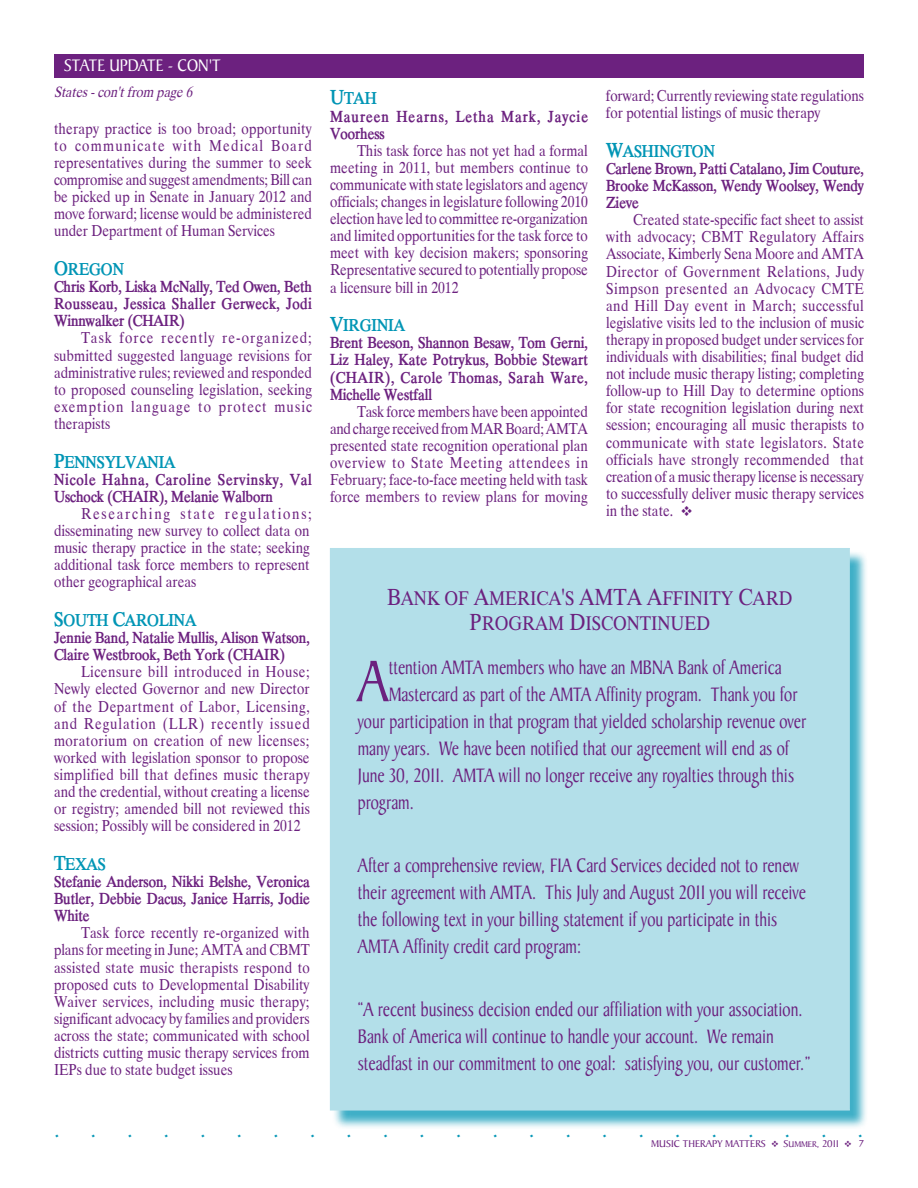
<style>
.page{position:relative;width:918px;height:1188px;background:#fff}
.page>*{position:absolute;margin:0;border:0;box-sizing:border-box;transform-origin:0 0}
.t1{font:63.3px "Baker Signet";color:#6c217f;scale:.8 1}
.t2{font:24px "Baker Signet";color:#0095b5}
.t3{font:21px/27px "Baker Signet";color:#6c217f;scale:.8 1}
.t4{font:18px "Baker Signet";color:#fff;scale:.9 1}
.t5{font:17.85px/25.2px "Duke Normal SC850";color:#6c217f}
.t6{font:15.3px "Duke Bold SC850";color:#0095b5}
.t7{font:14.25px/17.1px "Duke Normal";color:#6c217f;text-align:justify}
.t8{font:700 14.25px/17.1px "Duke";color:#6c217f;text-align:justify}
.t9{font:700 14.25px/17.1px "Duke";letter-spacing:.055em;color:#6c217f}
.t10{font:700 14.25px/17.1px "Duke";letter-spacing:.07em;color:#6c217f}
.t11{font:italic 13.5px "Duke";color:#6c217f}
.t12{font:10.5px "Baker Signet SC850";color:#6c217f}
.s1{font-size:18px}
.s2{font-family:"Monotype Sorts"}
.s3{font-size:21px}
.s4{font-family:"Monotype Sorts SC850";font-size:9px}
.s5{font-size:8.85px}
</style>
<div class="page">
<div style="left:54px;top:54px;width:810px;height:24px;background:#6c217f"></div>
<div style="left:332px;top:550px;width:536px;height:579px;background:#0095b5;opacity:.75"></div>
<div style="left:330px;top:548px;width:519px;height:562px;background:#b3dfe9"></div>
<p class="t4" style="left:64px;top:56px;width:19px">State</p>
<p class="t4" style="left:109px;top:56px;width:121px">update - con't</p>
<p class="t11" style="left:54px;top:80px;width:140px">States - con't from page 6</p>
<p class="t7" style="left:54px;top:118px;width:260px">therapy practice is too broad; opportunity to communicate with Medical Board representatives during the summer to seek compromise and suggest amendments; Bill can be picked up in Senate in January 2012 and move forward; license would be administered under Department of Human Services</p>
<p class="t6" style="left:54px;top:261px;width:71px"><span class="s1">O</span>REGON</p>
<p class="t8" style="left:54px;top:279px;width:259px">Chris Korb, Liska McNally, Ted Owen, Beth Rousseau, Jessica Shaller Gerweck, Jodi Winnwalker (CHAIR)</p>
<p class="t7" style="left:54px;top:328px;width:260px;text-indent:27px">Task force recently re-organized; submitted suggested language revisions for administrative rules; reviewed and responded to proposed counseling legislation, seeking exemption language to protect music therapists</p>
<p class="t6" style="left:54px;top:453px;width:123px"><span class="s1">P</span>ENNSYLVANIA</p>
<p class="t9" style="left:54px;top:471px;width:259px">Nicole Hahna, Caroline Servinsky, Val<br>Uschock (CHAIR), Melanie Walborn</p>
<p class="t7" style="left:54px;top:503px;width:259px;text-align:left;text-indent:27px">Researching state regulations; disseminating new survey to collect data on music therapy practice in the state; seeking additional task force members to represent other geographical areas</p>
<p class="t6" style="left:54px;top:612px;width:144px"><span class="s1">S</span>OUTH <span class="s1">C</span>AROLINA</p>
<p class="t8" style="left:54px;top:630px;width:257px">Jennie Band, Natalie Mullis, Alison Watson,<br>Claire Westbrook, Beth York (CHAIR)</p>
<p class="t7" style="left:54px;top:662px;width:257px;text-indent:27px">Licensure bill introduced in House; Newly elected Governor and new Director of the Department of Labor, Licensing, and Regulation (LLR) recently issued moratorium on creation of new licenses; worked with legislation sponsor to propose simplified bill that defines music therapy and the credential, without creating a license or registry; amended bill not reviewed this session; Possibly will be considered in 2012</p>
<p class="t6" style="left:54px;top:856px;width:53px"><span class="s1">T</span>EXAS</p>
<p class="t8" style="left:54px;top:874px;width:257px">Stefanie Anderson, Nikki Belshe, Veronica Butler, Debbie Dacus, Janice Harris, Jodie White</p>
<p class="t7" style="left:54px;top:923px;width:257px;text-indent:27px">Task force recently re-organized with plans for meeting in June; AMTA and CBMT assisted state music therapists respond to proposed cuts to Developmental Disability Waiver services, including music therapy; significant advocacy by families and providers across the state; communicated with school districts cutting music therapy services from IEPs due to state budget issues</p>
<p class="t6" style="left:330px;top:90px;width:48px"><span class="s1">U</span>TAH</p>
<p class="t10" style="left:330px;top:108px;width:260px">Maureen Hearns, Letha Mark, Jaycie<br>Voorhess</p>
<p class="t7" style="left:330px;top:140px;width:260px;text-indent:27px">This task force has not yet had a formal meeting in 2011, but members continue to communicate with state legislators and agency officials; changes in legislature following 2010 election have led to committee re-organization and limited opportunities for the task force to meet with key decision makers; sponsoring Representative secured to potentially propose a licensure bill in 2012</p>
<p class="t6" style="left:330px;top:317px;width:77px"><span class="s1">V</span>IRGINIA</p>
<p class="t8" style="left:330px;top:335px;width:259px">Brent Beeson, Shannon Besaw, Tom Gerni, Liz Haley, Kate Potrykus, Bobbie Stewart (CHAIR), Carole Thomas, Sarah Ware, Michelle Westfall</p>
<p class="t7" style="left:330px;top:401px;width:260px;text-indent:27px">Task force members have been appointed and charge received from MAR Board; AMTA presented state recognition operational plan overview to State Meeting attendees in February; face-to-face meeting held with task force members to review plans for moving</p>
<p class="t7" style="left:606px;top:85px;width:260px">forward; Currently reviewing state regulations for potential listings of music therapy</p>
<p class="t6" style="left:606px;top:143px;width:110px"><span class="s1">W</span>ASHINGTON</p>
<p class="t8" style="left:606px;top:160px;width:259px">Carlene Brown, Patti Catalano, Jim Couture, Brooke McKasson, Wendy Woolsey, Wendy Zieve</p>
<p class="t7" style="left:606px;top:210px;width:260px;text-indent:27px">Created state-specific fact sheet to assist with advocacy; CBMT Regulatory Affairs Associate, Kimberly Sena Moore and AMTA Director of Government Relations, Judy Simpson presented an Advocacy CMTE and Hill Day event in March; successful legislative visits led to the inclusion of music therapy in proposed budget under services for individuals with disabilities; final budget did not include music therapy listing; completing follow-up to Hill Day to determine options for state recognition legislation during next session; encouraging all music therapists to communicate with state legislators. State officials have strongly recommended that creation of a music therapy license is necessary to successfully deliver music therapy services in the state. <span class="s2">v</span></p>
<p class="t5" style="left:387px;top:583px;width:209px"><span class="s3">B</span>ANK OF <span class="s3">A</span>MERICA<span class="s3">'</span>S <span class="s3">AMTA</span></p>
<p class="t5" style="left:470px;top:583px;width:324px;text-indent:177px"><span class="s3">A</span>FFINITY <span class="s3">C</span>ARD<br><span class="s3">P</span>ROGRAM <span class="s3">D</span>ISCONTINUED</p>
<h1 class="t1" style="left:358px;top:647px;width:40px">A</h1>
<h3 class="t3" style="left:389px;top:655px;width:493px">ttention AMTA members who have an MBNA Bank of America</h3>
<h3 class="t3" style="left:389px;top:682px;width:513px">Mastercard as part of the AMTA Affinity program. Thank you for</h3>
<h3 class="t3" style="left:358px;top:709px;width:562px">your participation in that program that yielded scholarship revenue over</h3>
<h3 class="t3" style="left:358px;top:736px;width:541px">many years. We have been notified that our agreement will end as of</h3>
<h3 class="t3" style="left:358px;top:763px;width:547px">June 30, 2011. AMTA will no longer receive any royalties through this</h3>
<h3 class="t3" style="left:358px;top:790px;width:72px">program.</h3>
<p class="t3" style="left:358px;top:853px;width:562px">After a comprehensive review, FIA Card Services decided not to renew their agreement with AMTA. This July and August 2011 you will receive the following text in your billing statement if you participate in this AMTA Affinity credit card program:</p>
<h3 class="t3" style="left:358px;top:997px;width:567px">“A recent business decision ended our affiliation with your association.<br>Bank of America will continue to handle your account. We remain steadfast in our commitment to one goal: satisfying you, our customer.”</h3>
<h2 class="t2" style="left:54px;top:1116px;width:8px">.</h2>
<h2 class="t2" style="left:91px;top:1116px;width:8px">.</h2>
<h2 class="t2" style="left:127px;top:1116px;width:8px">.</h2>
<h2 class="t2" style="left:164px;top:1116px;width:8px">.</h2>
<h2 class="t2" style="left:200px;top:1116px;width:8px">.</h2>
<h2 class="t2" style="left:237px;top:1116px;width:8px">.</h2>
<h2 class="t2" style="left:273px;top:1116px;width:8px">.</h2>
<h2 class="t2" style="left:310px;top:1116px;width:8px">.</h2>
<h2 class="t2" style="left:346px;top:1116px;width:8px">.</h2>
<h2 class="t2" style="left:383px;top:1116px;width:8px">.</h2>
<h2 class="t2" style="left:419px;top:1116px;width:8px">.</h2>
<h2 class="t2" style="left:456px;top:1116px;width:8px">.</h2>
<h2 class="t2" style="left:492px;top:1116px;width:8px">.</h2>
<h2 class="t2" style="left:529px;top:1116px;width:8px">.</h2>
<h2 class="t2" style="left:565px;top:1116px;width:8px">.</h2>
<h2 class="t2" style="left:602px;top:1116px;width:8px">.</h2>
<h2 class="t2" style="left:638px;top:1116px;width:8px">.</h2>
<h2 class="t2" style="left:675px;top:1116px;width:8px">.</h2>
<h2 class="t2" style="left:712px;top:1116px;width:8px">.</h2>
<h2 class="t2" style="left:748px;top:1116px;width:8px">.</h2>
<h2 class="t2" style="left:785px;top:1116px;width:8px">.</h2>
<h2 class="t2" style="left:821px;top:1116px;width:8px">.</h2>
<h2 class="t2" style="left:858px;top:1116px;width:8px">.</h2>
<p class="t12" style="left:651px;top:1138px;width:44px">MUSIC THERA</p>
<p class="t12" style="left:712px;top:1138px;width:153px">PY MATTERS <span class="s4">v</span> S<span class="s5">UMMER</span>, 2011 <span class="s4">v</span> 7</p>
</div>
